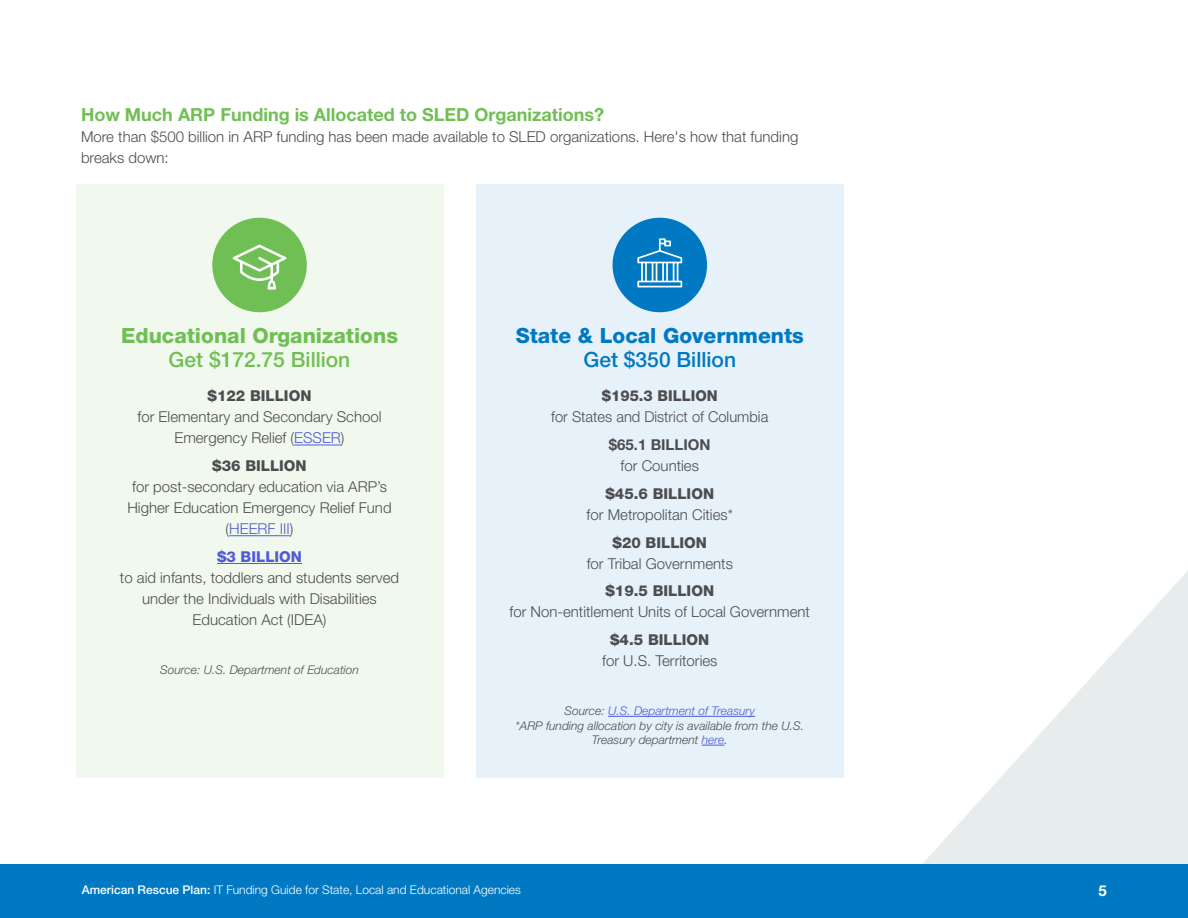
<style>
.page{position:relative;width:1188px;height:918px;background:#fff}
.page>*{position:absolute;margin:0;border:0;box-sizing:border-box;transform-origin:0 0}
.t1{font:800 21px "Helvetica Neue LT Std";color:#70bf54}
.t2{font:800 21px "Helvetica Neue LT Std";color:#0079c2}
.t3{font:500 21px "Helvetica Neue LT Std";color:#70bf54}
.t4{font:500 21px "Helvetica Neue LT Std";color:#0079c2}
.t5{font:700 18px "Helvetica Neue LT Std";color:#70bf54}
.t6{font:300 15px/21px "Helvetica Neue LT Std";color:#4d4d4f;text-align:center}
.t7{font:800 15px "Helvetica Neue LT Std";color:#4d4d4f}
.t8{font:700 15px "Helvetica Neue LT Std";color:#4d4d4f}
.t9{font:800 15px "Helvetica Neue LT Std";color:#4f5cd6}
.t10{font:700 15px "Helvetica Neue LT Std";color:#fff}
.t11{font:italic 300 12px/14.4px "Helvetica Neue LT Std";color:#4d4d4f;text-align:center}
.t12{font:300 12px "Helvetica Neue LT Std";color:#fff}
.s1{color:#4f5cd6}
.s2{font-weight:500}
</style>
<div class="page">
<div style="left:0;top:864px;width:1188px;height:54px;background:#0079c2"></div>
<svg style="left:923px;top:571px;width:265px;height:293px;fill:#e7ecec"></svg>
<div style="left:476px;top:184px;width:368px;height:594px;background:#e6f1f9"></div>
<hr style="left:608px;top:716px;width:147px;height:1px;background:#4f5cd6">
<svg style="left:702px;top:745px;width:22px;height:1px"></svg>
<div style="left:613px;top:218px;width:94px;height:94px;background:#0079c2;border-radius:50%"></div>
<svg style="left:637px;top:238px;width:45px;height:49px"></svg>
<div style="left:76px;top:184px;width:367px;height:594px;background:#f1f9ee"></div>
<hr style="left:294px;top:445px;width:47px;height:1px;background:#4f5cd6">
<hr style="left:229px;top:535px;width:61px;height:1px;background:#4f5cd6">
<hr style="left:217px;top:563px;width:85px;height:1px;background:#4f5cd6">
<div style="left:212px;top:218px;width:95px;height:94px;background:#70bf54;border-radius:50%"></div>
<svg style="left:232px;top:245px;width:55px;height:45px"></svg>
<p class="t5" style="left:81px;top:103px;width:525px">How Much ARP Funding is Allocated to SLED Organizations?</p>
<p class="t6" style="left:81px;top:126px;width:719px;text-align:left">More than $500 billion in ARP funding has been made available to SLED organizations. Here's how that funding breaks down:</p>
<h1 class="t1" style="left:121px;top:323px;width:278px">Educational Organizations</h1>
<h1 class="t3" style="left:169px;top:347px;width:183px">Get $172.75 Billion</h1>
<p class="t7" style="left:208px;top:387px;width:105px">$122 BILLION</p>
<p class="t6" style="left:138px;top:406px;width:245px">for Elementary and Secondary School<br>Emergency Relief (<span class="s1">ESSER</span>)</p>
<p class="t7" style="left:212px;top:457px;width:96px">$36 BILLION</p>
<p class="t6" style="left:127px;top:476px;width:266px">for post-secondary education via ARP’s<br>Higher Education Emergency Relief Fund (<span class="s1">HEERF III</span>)</p>
<p class="t9" style="left:217px;top:548px;width:87px">$3 BILLION</p>
<p class="t6" style="left:120px;top:567px;width:281px">to aid infants, toddlers and students served under the Individuals with Disabilities<br>Education Act (IDEA)</p>
<p class="t11" style="left:160px;top:662px;width:200px">Source: U.S. Department of Education</p>
<h1 class="t2" style="left:516px;top:323px;width:290px">State &amp; Local Governments</h1>
<h1 class="t4" style="left:584px;top:347px;width:154px">Get $350 Billion</h1>
<p class="t7" style="left:602px;top:387px;width:117px">$195.3 BILLION</p>
<p class="t6" style="left:551px;top:406px;width:218px">for States and District of Columbia</p>
<p class="t8" style="left:609px;top:436px;width:103px">$65.1 BILLION</p>
<p class="t6" style="left:621px;top:455px;width:80px">for Counties</p>
<p class="t7" style="left:605px;top:485px;width:110px">$45.6 BILLION</p>
<p class="t6" style="left:587px;top:504px;width:148px">for Metropolitan Cities*</p>
<p class="t7" style="left:613px;top:533px;width:96px">$20 BILLION</p>
<p class="t6" style="left:587px;top:553px;width:148px">for Tribal Governments</p>
<p class="t7" style="left:605px;top:582px;width:110px">$19.5 BILLION</p>
<p class="t6" style="left:510px;top:601px;width:302px">for Non-entitlement Units of Local Government</p>
<p class="t7" style="left:610px;top:631px;width:101px">$4.5 BILLION</p>
<p class="t6" style="left:602px;top:650px;width:117px">for U.S. Territories</p>
<p class="t11" style="left:516px;top:704px;width:290px">Source: <span class="s1">U.S. Department of Treasury<br></span>*ARP funding allocation by city is available from the U.S.<br>Treasury department <span class="s1">here</span>.</p>
<p class="t12" style="left:82px;top:883px;width:441px"><span class="s2">American Rescue Plan:</span> IT Funding Guide for State, Local and Educational Agencies</p>
<p class="t10" style="left:1099px;top:882px;width:10px">5</p>
</div>
